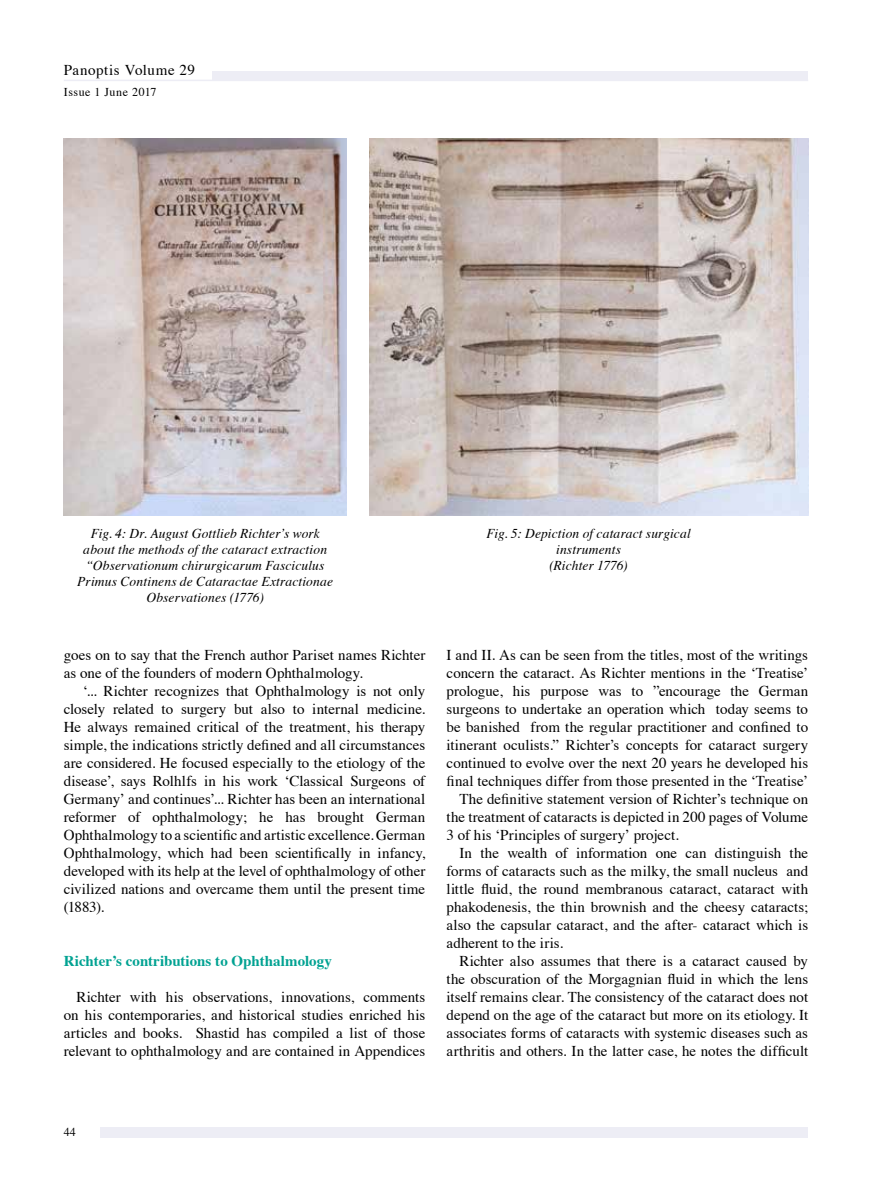
<style>
.page{position:relative;width:872px;height:1191px;background:#fff}
.page>*{position:absolute;margin:0;border:0;box-sizing:border-box;transform-origin:0 0}
.t1{font:15px/18px "Times";color:#000;text-align:justify}
.t2{font:700 15px "Times";color:#00a292}
.t3{font:15px "Times";letter-spacing:.035em;color:#000}
.t4{font:italic 13.5px/16.2px "Times";letter-spacing:.01em;color:#000;text-align:center}
.t5{font:12px "Times";letter-spacing:.045em;color:#000}
</style>
<div class="page">
<div style="left:213px;top:72px;width:595px;height:9px;background:#ededf5"></div>
<div style="left:100px;top:1127px;width:708px;height:10px;background:#ededf5"></div>
<hr style="left:64px;top:80px;width:744px;height:1px;background:#ededf5">
<img style="left:64px;top:138px;width:283px;height:377px">
<img style="left:369px;top:138px;width:439px;height:377px">
<p class="t3" style="left:64px;top:56px;width:133px">Panoptis Volume 29</p>
<p class="t5" style="left:64px;top:80px;width:94px">Issue 1 June 2017</p>
<p class="t4" style="left:77px;top:524px;width:257px">Fig. 4: Dr. August Gottlieb Richter’s work about the methods of the cataract extraction “Observationum chirurgicarum Fasciculus Primus Continens de Cataractae Extractionae Observationes (1776)</p>
<p class="t4" style="left:486px;top:524px;width:206px">Fig. 5: Depiction of cataract surgical instruments<br>(Richter 1776)</p>
<p class="t1" style="left:64px;top:645px;width:363px">goes on to say that the French author Pariset names Richter as one of the founders of modern Ophthalmology.</p>
<p class="t1" style="left:64px;top:681px;width:363px;text-indent:19px">‘... Richter recognizes that Ophthalmology is not only closely related to surgery but also to internal medicine.<br>He always remained critical of the treatment, his therapy simple, the indications strictly defined and all circumstances are considered. He focused especially to the etiology of the disease’, says Rolhlfs in his work ‘Classical Surgeons of Germany’ and continues’... Richter has been an international reformer of ophthalmology; he has brought German Ophthalmology to a scientific and artistic excellence. German Ophthalmology, which had been scientifically in infancy, developed with its help at the level of ophthalmology of other civilized nations and overcame them until the present time (1883).</p>
<p class="t2" style="left:64px;top:946px;width:270px">Richter’s contributions to Ophthalmology</p>
<p class="t1" style="left:64px;top:987px;width:363px;text-indent:13px">Richter with his observations, innovations, comments on his contemporaries, and historical studies enriched his articles and books. Shastid has compiled a list of those relevant to ophthalmology and are contained in Appendices</p>
<p class="t1" style="left:446px;top:645px;width:363px">I and II. As can be seen from the titles, most of the writings</p>
<p class="t1" style="left:446px;top:663px;width:363px">concern the cataract. As Richter mentions in the ‘Treatise’</p>
<p class="t1" style="left:446px;top:681px;width:363px">prologue, his purpose was to ”encourage the German</p>
<p class="t1" style="left:446px;top:699px;width:363px">surgeons to undertake an operation which today seems to</p>
<p class="t1" style="left:446px;top:717px;width:363px">be banished from the regular practitioner and confined to</p>
<p class="t1" style="left:446px;top:735px;width:363px">itinerant oculists.” Richter’s concepts for cataract surgery</p>
<p class="t1" style="left:446px;top:753px;width:363px">continued to evolve over the next 20 years he developed his</p>
<p class="t1" style="left:446px;top:771px;width:363px">final techniques differ from those presented in the ‘Treatise’</p>
<p class="t1" style="left:459px;top:789px;width:350px">The definitive statement version of Richter’s technique on</p>
<p class="t1" style="left:446px;top:807px;width:363px">the treatment of cataracts is depicted in 200 pages of Volume</p>
<p class="t1" style="left:446px;top:825px;width:234px">3 of his ‘Principles of surgery’ project.</p>
<p class="t1" style="left:459px;top:843px;width:350px">In the wealth of information one can distinguish the</p>
<p class="t1" style="left:446px;top:861px;width:363px">forms of cataracts such as the milky, the small nucleus and</p>
<p class="t1" style="left:446px;top:879px;width:363px">little fluid, the round membranous cataract, cataract with</p>
<p class="t1" style="left:446px;top:897px;width:363px">phakodenesis, the thin brownish and the cheesy cataracts;</p>
<p class="t1" style="left:446px;top:915px;width:363px">also the capsular cataract, and the after- cataract which is</p>
<p class="t1" style="left:446px;top:933px;width:118px">adherent to the iris.</p>
<p class="t1" style="left:459px;top:951px;width:350px">Richter also assumes that there is a cataract caused by</p>
<p class="t1" style="left:446px;top:969px;width:363px">the obscuration of the Morgagnian fluid in which the lens</p>
<p class="t1" style="left:446px;top:987px;width:363px">itself remains clear. The consistency of the cataract does not</p>
<p class="t1" style="left:446px;top:1005px;width:363px">depend on the age of the cataract but more on its etiology. It</p>
<p class="t1" style="left:446px;top:1023px;width:363px">associates forms of cataracts with systemic diseases such as</p>
<p class="t1" style="left:446px;top:1041px;width:363px">arthritis and others. In the latter case, he notes the difficult</p>
<p class="t5" style="left:64px;top:1121px;width:13px">44</p>
</div>
